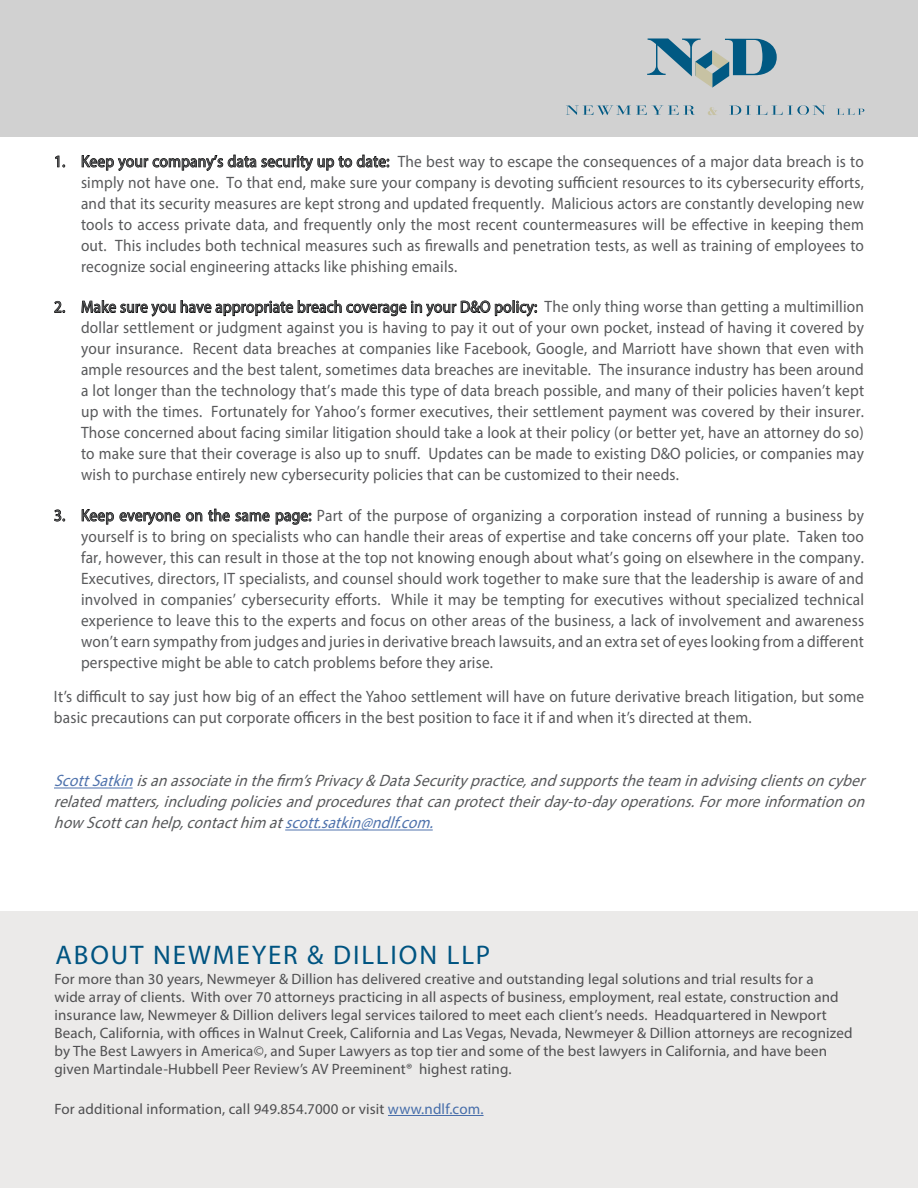
<style>
.page{position:relative;width:918px;height:1188px;background:#fff}
.page>*{position:absolute;margin:0;border:0;box-sizing:border-box;transform-origin:0 0}
.t1{font:27px "Myriad Pro";letter-spacing:.07em;color:#005481}
.t2{font:16.5px/21px "Myriad Pro";letter-spacing:.015em;color:#58595b;text-align:justify;scale:.93 1}
.t3{font:italic 16.5px/21px "Myriad Pro";color:#58595b;text-align:justify;scale:.93 1}
.t4{font:15px/18px "Myriad Pro";letter-spacing:.01em;color:#4f4f51}
.s1{color:#4f73ad}
.s2{color:#476eaa}
</style>
<div class="page">
<div style="left:0;top:0;width:918px;height:136px;background:#d1d1d1"></div>
<svg style="left:647px;top:38px;width:130px;height:50px"></svg>
<svg style="left:566px;top:106px;width:129px;height:9px"></svg>
<svg style="left:729px;top:105px;width:97px;height:10px"></svg>
<svg style="left:837px;top:109px;width:27px;height:6px"></svg>
<svg style="left:708px;top:107px;width:9px;height:8px"></svg>
<hr style="left:54px;top:788px;width:79px;height:1px;background:#4f73ad">
<hr style="left:285px;top:830px;width:148px;height:1px;background:#4f73ad">
<svg style="left:55px;top:156px;width:10px;height:11px"></svg>
<svg style="left:82px;top:154px;width:307px;height:17px"></svg>
<svg style="left:54px;top:301px;width:11px;height:12px"></svg>
<svg style="left:81px;top:300px;width:456px;height:17px"></svg>
<svg style="left:54px;top:509px;width:11px;height:12px"></svg>
<svg style="left:82px;top:509px;width:98px;height:16px"></svg>
<svg style="left:186px;top:512px;width:16px;height:10px"></svg>
<svg style="left:208px;top:509px;width:62px;height:12px"></svg>
<svg style="left:276px;top:512px;width:35px;height:13px"></svg>
<div style="left:1px;top:911px;width:917px;height:277px;background:#ebeae9"></div>
<hr style="left:388px;top:1115px;width:96px;height:1px;background:#476eaa">
<p class="t2" style="left:81px;top:151px;width:844px;text-indent:-27px">1. Keep your company’s data security up to date: The best way to escape the consequences of a major data breach is to simply not have one. To that end, make sure your company is devoting sufficient resources to its cybersecurity efforts, and that its security measures are kept strong and updated frequently. Malicious actors are constantly developing new tools to access private data, and frequently only the most recent countermeasures will be effective in keeping them out. This includes both technical measures such as firewalls and penetration tests, as well as training of employees to recognize social engineering attacks like phishing emails.</p>
<p class="t2" style="left:81px;top:296px;width:844px;text-indent:-27px">2. Make sure you have appropriate breach coverage in your D&amp;O policy: The only thing worse than getting a multimillion dollar settlement or judgment against you is having to pay it out of your own pocket, instead of having it covered by your insurance. Recent data breaches at companies like Facebook, Google, and Marriott have shown that even with ample resources and the best talent, sometimes data breaches are inevitable. The insurance industry has been around a lot longer than the technology that’s made this type of data breach possible, and many of their policies haven’t kept up with the times. Fortunately for Yahoo’s former executives, their settlement payment was covered by their insurer.<br>Those concerned about facing similar litigation should take a look at their policy (or better yet, have an attorney do so) to make sure that their coverage is also up to snuff. Updates can be made to existing D&amp;O policies, or companies may wish to purchase entirely new cybersecurity policies that can be customized to their needs.</p>
<p class="t2" style="left:81px;top:505px;width:844px;text-indent:-27px">3. Keep everyone on the same page: Part of the purpose of organizing a corporation instead of running a business by yourself is to bring on specialists who can handle their areas of expertise and take concerns off your plate. Taken too far, however, this can result in those at the top not knowing enough about what’s going on elsewhere in the company.<br>Executives, directors, IT specialists, and counsel should work together to make sure that the leadership is aware of and involved in companies’ cybersecurity efforts. While it may be tempting for executives without specialized technical experience to leave this to the experts and focus on other areas of the business, a lack of involvement and awareness won’t earn sympathy from judges and juries in derivative breach lawsuits, and an extra set of eyes looking from a different perspective might be able to catch problems before they arise.</p>
<p class="t2" style="left:54px;top:686px;width:873px">It’s difficult to say just how big of an effect the Yahoo settlement will have on future derivative breach litigation, but some basic precautions can put corporate officers in the best position to face it if and when it’s directed at them.</p>
<p class="t3" style="left:54px;top:770px;width:879px"><span class="s1">ScottSatkin</span>isanassociateinthefirm’sPrivacy&amp;DataSecuritypractice,andsupportstheteam inadvisingclientsoncyber relatedmatters,includingpoliciesandproceduresthatcanprotecttheirday-to-dayoperations.Formoreinformationon how Scottcanhelp,contacthim at<span class="s1">scott.satkin@ndlf.com.</span></p>
<h1 class="t1" style="left:55px;top:938px;width:436px">ABOUT NEWMEYER &amp; DILLION LLP</h1>
<p class="t4" style="left:55px;top:970px;width:800px">For more than 30 years, Newmeyer &amp; Dillion has delivered creative and outstanding legal solutions and trial results for a<br>wide array of clients. With over 70 attorneys practicing in all aspects of business, employment, real estate, construction and insurance law, Newmeyer &amp; Dillion delivers legal services tailored to meet each client’s needs. Headquartered in Newport Beach, California, with offices in Walnut Creek, California and Las Vegas, Nevada, Newmeyer &amp; Dillion attorneys are recognized by The Best Lawyers in America©, and Super Lawyers as top tier and some of the best lawyers in California, and have been given Martindale-Hubbell Peer Review’s AV Preeminent® highest rating.</p>
<p class="t4" style="left:55px;top:1100px;width:431px">For additional information, call 949.854.7000 or visit <span class="s2">www.ndlf.com.</span></p>
</div>
